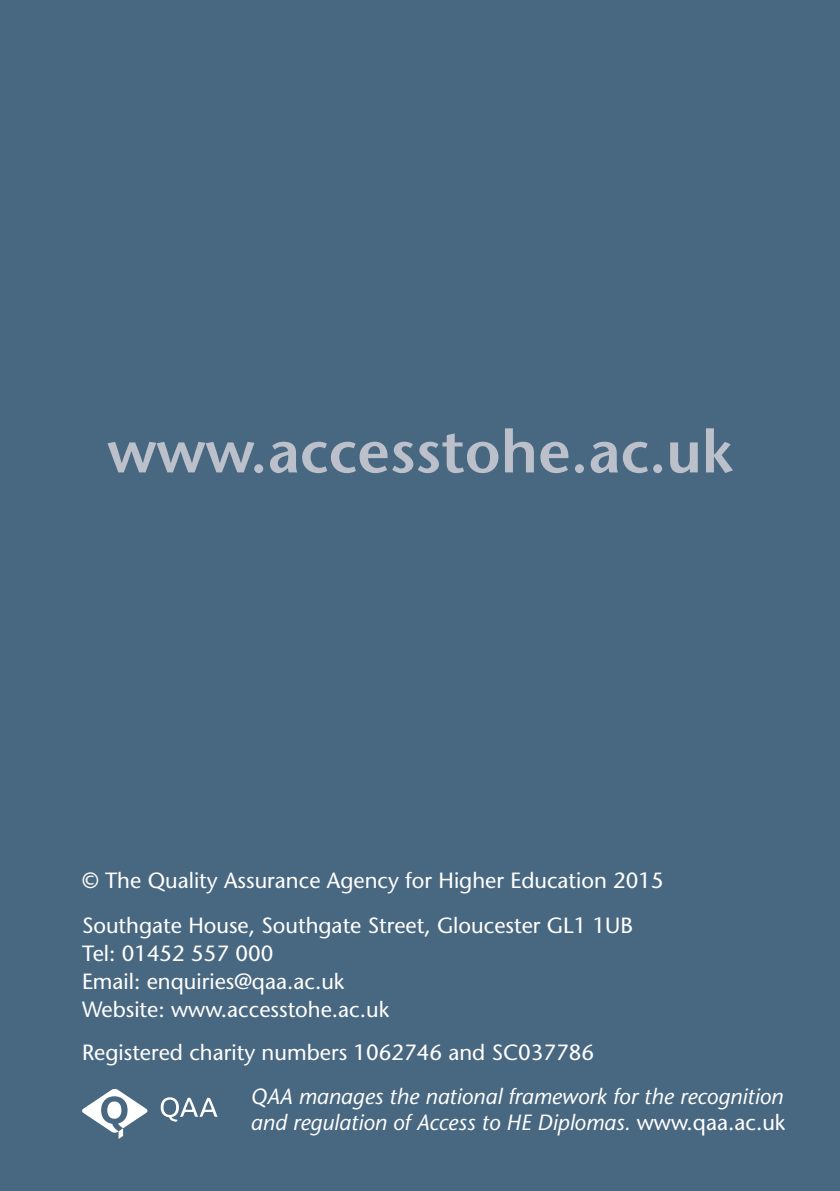
<style>
.page{position:relative;width:840px;height:1191px;background:#fff}
.page>*{position:absolute;margin:0;border:0;box-sizing:border-box;transform-origin:0 0}
.t1{font:600 60px "Stone Sans Std";color:#bbc0cb}
.t2{font:500 22px/28px "Stone Sans Std";color:#fff}
.t3{font:italic 500 22px/26.4px "Stone Sans Std";color:#fff}
.s1{font-style:normal}
</style>
<div class="page">
<div style="left:0;top:0;width:839px;height:1191px;background:#486780"></div>
<svg style="left:161px;top:1097px;width:56px;height:24px"></svg>
<svg style="left:82px;top:1089px;width:66px;height:50px"></svg>
<h1 class="t1" style="left:107px;top:415px;width:626px">www.accesstohe.ac.uk</h1>
<p class="t2" style="left:82px;top:866px;width:583px">© The Quality Assurance Agency for Higher Education 2015</p>
<p class="t2" style="left:82px;top:911px;width:552px">Southgate House, Southgate Street, Gloucester GL1 1UB Tel: 01452 557 000<br>Email: enquiries@qaa.ac.uk<br>Website: www.accesstohe.ac.uk</p>
<p class="t2" style="left:82px;top:1038px;width:513px">Registered charity numbers 1062746 and SC037786</p>
<p class="t3" style="left:250px;top:1082px;width:536px">QAA manages the national framework for the recognition and regulation of Access to HE Diplomas. <span class="s1">www.qaa.ac.uk</span></p>
</div>
